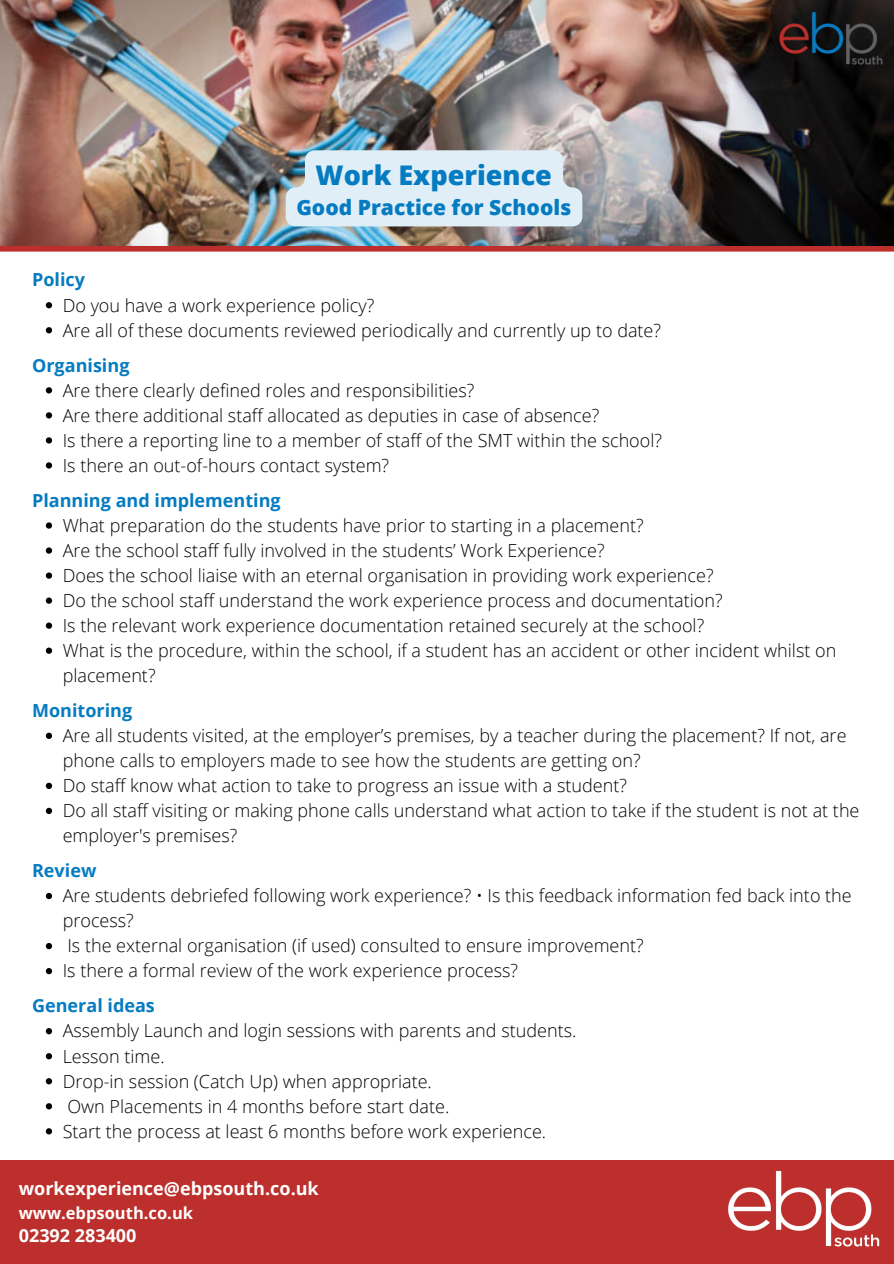
<style>
.page{position:relative;width:894px;height:1264px;background:#fff}
.page>*{position:absolute;margin:0;border:0;box-sizing:border-box;transform-origin:0 0}
.t1{font:800 27px "Open Sans";color:#057bc1}
.t2{font:800 21px "Open Sans";color:#057bc1}
.t3{font:300 18px/25px "Open Sans";color:#000}
.t4{font:700 18px "Open Sans";color:#057bc1}
.t5{font:700 18px "Open Sans";color:#fff}
.t6{font:700 16.5px "Open Sans";color:#fff}
</style>
<div class="page">
<img style="left:0;top:0;width:893px;height:246px">
<svg style="left:46px;top:302px;width:6px;height:6px"></svg>
<svg style="left:46px;top:327px;width:6px;height:6px"></svg>
<svg style="left:46px;top:387px;width:6px;height:6px"></svg>
<svg style="left:46px;top:412px;width:6px;height:6px"></svg>
<svg style="left:46px;top:437px;width:6px;height:6px"></svg>
<svg style="left:46px;top:462px;width:6px;height:6px"></svg>
<svg style="left:46px;top:522px;width:6px;height:6px"></svg>
<svg style="left:46px;top:547px;width:6px;height:6px"></svg>
<svg style="left:46px;top:572px;width:6px;height:6px"></svg>
<svg style="left:46px;top:597px;width:6px;height:6px"></svg>
<svg style="left:46px;top:622px;width:6px;height:6px"></svg>
<svg style="left:46px;top:647px;width:6px;height:7px"></svg>
<svg style="left:46px;top:732px;width:6px;height:7px"></svg>
<svg style="left:46px;top:782px;width:6px;height:7px"></svg>
<svg style="left:46px;top:807px;width:6px;height:7px"></svg>
<svg style="left:46px;top:892px;width:6px;height:7px"></svg>
<svg style="left:46px;top:943px;width:6px;height:6px"></svg>
<svg style="left:46px;top:968px;width:6px;height:6px"></svg>
<svg style="left:46px;top:1028px;width:6px;height:6px"></svg>
<svg style="left:46px;top:1053px;width:6px;height:6px"></svg>
<svg style="left:46px;top:1078px;width:6px;height:6px"></svg>
<svg style="left:46px;top:1103px;width:6px;height:6px"></svg>
<svg style="left:46px;top:1128px;width:6px;height:6px"></svg>
<img style="left:772px;top:0;width:121px;height:78px">
<svg style="left:285px;top:150px;width:297px;height:76px;background:#d8e6ef"></svg>
<div style="left:0;top:246px;width:893px;height:5px;background:#bc2f2c"></div>
<div style="left:0;top:1160px;width:893px;height:103px;background:#bc2f2c"></div>
<img style="left:728px;top:1170px;width:152px;height:77px">
<p class="t4" style="left:32px;top:267px;width:54px">Policy</p>
<h1 class="t1" style="left:315px;top:156px;width:238px">Work Experience</h1>
<p class="t2" style="left:296px;top:193px;width:276px">Good Practice for Schools</p>
<p class="t3" style="left:63px;top:292px;width:599px">Do you have a work experience policy?<br>Are all of these documents reviewed periodically and currently up to date?</p>
<p class="t4" style="left:32px;top:352px;width:99px">Organising</p>
<p class="t3" style="left:63px;top:377px;width:600px">Are there clearly defined roles and responsibilities?<br>Are there additional staff allocated as deputies in case of absence?<br>Is there a reporting line to a member of staff of the SMT within the school?<br>Is there an out-of-hours contact system?</p>
<p class="t4" style="left:32px;top:487px;width:250px">Planning and implementing</p>
<p class="t3" style="left:63px;top:512px;width:775px">What preparation do the students have prior to starting in a placement?<br>Are the school staff fully involved in the students’ Work Experience?<br>Does the school liaise with an eternal organisation in providing work experience?<br>Do the school staff understand the work experience process and documentation?<br>Is the relevant work experience documentation retained securely at the school?<br>What is the procedure, within the school, if a student has an accident or other incident whilst on placement?</p>
<p class="t4" style="left:32px;top:697px;width:102px">Monitoring</p>
<p class="t3" style="left:63px;top:722px;width:798px">Are all students visited, at the employer’s premises, by a teacher during the placement? If not, are phone calls to employers made to see how the students are getting on?<br>Do staff know what action to take to progress an issue with a student?<br>Do all staff visiting or making phone calls understand what action to take if the student is not at the employer's premises?</p>
<p class="t4" style="left:32px;top:858px;width:66px">Review</p>
<p class="t3" style="left:63px;top:882px;width:790px">Are students debriefed following work experience? • Is this feedback information fed back into the process?<br>Is the external organisation (if used) consulted to ensure improvement?<br>Is there a formal review of the work experience process?</p>
<p class="t4" style="left:32px;top:993px;width:124px">General ideas</p>
<p class="t3" style="left:63px;top:1017px;width:515px">Assembly Launch and login sessions with parents and students.<br>Lesson time.<br>Drop-in session (Catch Up) when appropriate.<br>Own Placements in 4 months before start date.<br>Start the process at least 6 months before work experience.</p>
<p class="t5" style="left:19px;top:1175px;width:301px">workexperience@ebpsouth.co.uk</p>
<p class="t6" style="left:19px;top:1200px;width:176px">www.ebpsouth.co.uk</p>
<p class="t5" style="left:19px;top:1222px;width:119px">02392 283400</p>
</div>
